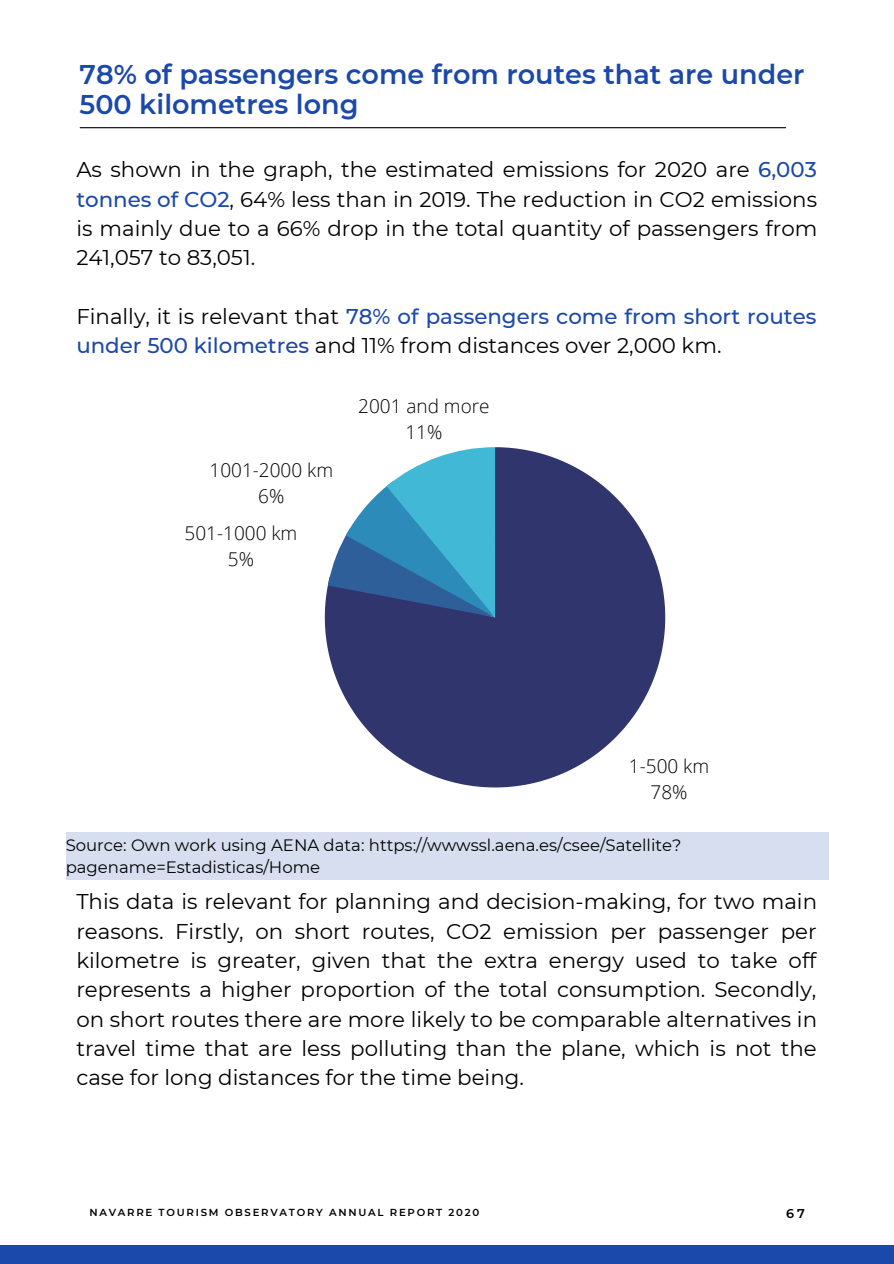
<style>
.page{position:relative;width:894px;height:1264px;background:#fff}
.page>*{position:absolute;margin:0;border:0;box-sizing:border-box;transform-origin:0 0}
.t1{font:600 27px/30.5px "Montserrat";color:#1b48ab}
.t2{font:21.3px/29.2px "Montserrat";color:#000;text-align:justify}
.t3{font:300 18.9px/26.2px "Open Sans";color:#000;text-align:center}
.t4{font:16.5px/22.5px "Montserrat";color:#000}
.t5{font:600 12.75px "Montserrat";color:#000}
.t6{font:600 10.2px "Montserrat";letter-spacing:.17em;color:#000}
.s1{font-weight:500;color:#1b48ab}
</style>
<div class="page">
<div style="left:0;top:1244px;width:893px;height:19px;background:#1b48ab"></div>
<hr style="left:80px;top:127px;width:705px;height:1px;background:#000">
<div style="left:66px;top:832px;width:762px;height:47px;background:#d6deef"></div>
<svg style="left:325px;top:447px;width:340px;height:340px;fill:#31356e"></svg>
<svg style="left:328px;top:447px;width:168px;height:170px"></svg>
<p class="t1" style="left:80px;top:59px;width:726px">78% of passengers come from routes that are under<br>500 kilometres long</p>
<p class="t2" style="left:76px;top:155px;width:742px">As shown in the graph, the estimated emissions for 2020 are <span class="s1">6,003 tonnes of CO2</span>, 64% less than in 2019. The reduction in CO2 emissions is mainly due to a 66% drop in the total quantity of passengers from 241,057 to 83,051.</p>
<p class="t2" style="left:76px;top:301px;width:741px">Finally, it is relevant that <span class="s1">78% of passengers come from short routes under 500 kilometres</span> and 11% from distances over 2,000 km.</p>
<p class="t3" style="left:209px;top:456px;width:125px">1001-2000 km<br>6%</p>
<p class="t3" style="left:184px;top:519px;width:114px">501-1000 km<br>5%</p>
<p class="t3" style="left:358px;top:393px;width:133px">2001 and more<br>11%</p>
<p class="t3" style="left:628px;top:752px;width:82px">1-500 km<br>78%</p>
<p class="t4" style="left:66px;top:833px;width:617px">Source: Own work using AENA data: https://wwwssl.aena.es/csee/Satellite? pagename=Estadisticas/Home</p>
<p class="t2" style="left:76px;top:887px;width:742px">This data is relevant for planning and decision-making, for two main reasons. Firstly, on short routes, CO2 emission per passenger per kilometre is greater, given that the extra energy used to take off represents a higher proportion of the total consumption. Secondly, on short routes there are more likely to be comparable alternatives in travel time that are less polluting than the plane, which is not the case for long distances for the time being.</p>
<p class="t6" style="left:89px;top:1205px;width:391px">NAVARRE TOURISM OBSERVATORY ANNUAL REPORT 2020</p>
<p class="t5" style="left:785px;top:1205px;width:20px">67</p>
</div>
